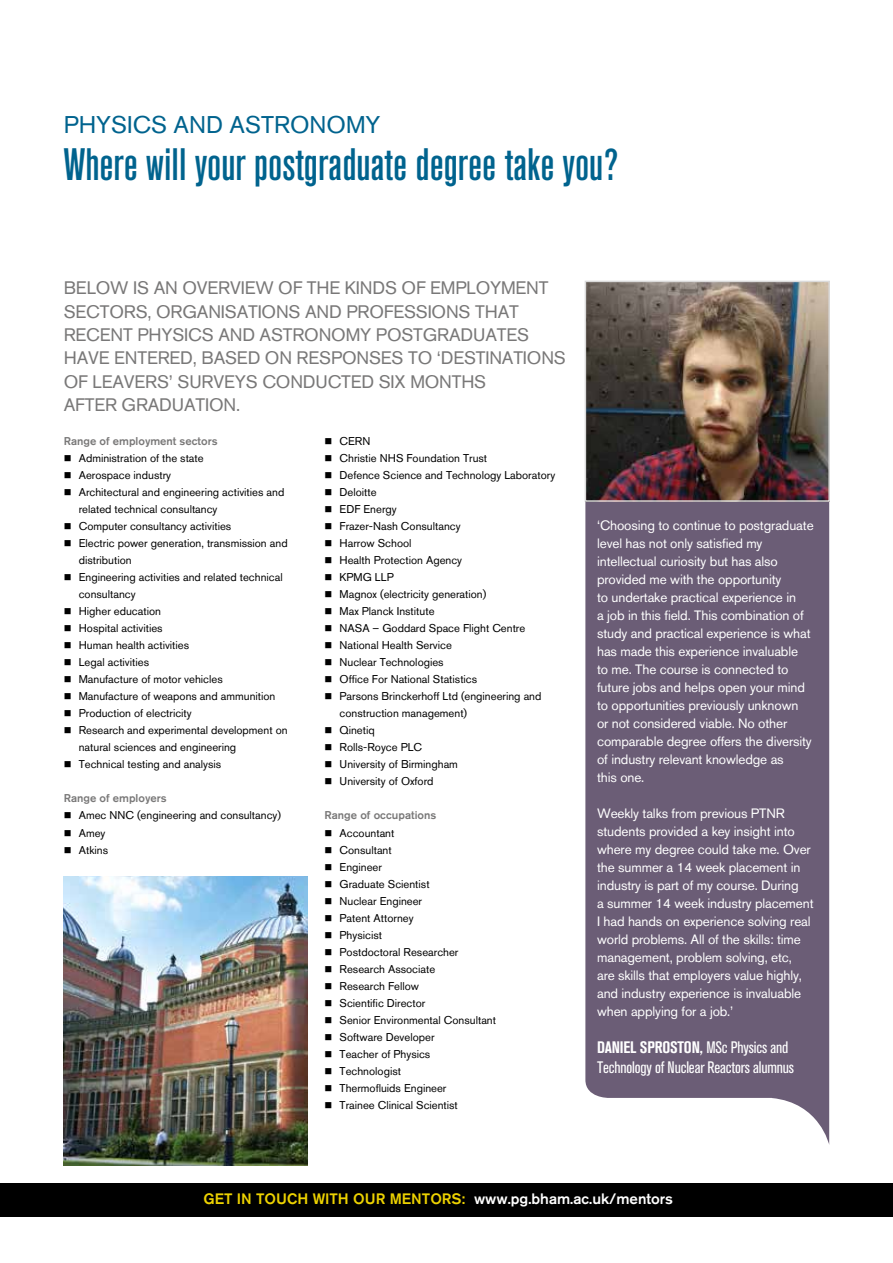
<style>
.page{position:relative;width:893px;height:1263px;background:#fff}
.page>*{position:absolute;margin:0;border:0;box-sizing:border-box;transform-origin:0 0}
.t1{font:500 condensed 45px "Akzidenz Grotesk BQ";color:#00638e}
.t2{font:24px "Akzidenz Grotesk BQ";color:#00638e}
.t3{font:18px/23.2px "Akzidenz Grotesk BQ";letter-spacing:-.01em;color:#797878}
.t4{font:condensed 16.5px/19.5px "Akzidenz Grotesk BQ";letter-spacing:-.01em;color:#fff}
.t5{font:500 15px "Akzidenz Grotesk BQ";color:#edd200}
.t6{font:13.5px/18px "Akzidenz Grotesk BQ";letter-spacing:-.01em;color:#fff}
.t7{font:11.25px/17px "Akzidenz Grotesk BQ";color:#000}
.t8{font:500 11.25px "Akzidenz Grotesk BQ";color:#797878}
.s1{font-weight:700}
.s2{color:#fff}
</style>
<div class="page">
<img style="left:64px;top:876px;width:244px;height:289px">
<div style="left:0;top:1183px;width:893px;height:33px;background:#000"></div>
<svg style="left:585px;top:502px;width:244px;height:642px;background:#75687f"></svg>
<img style="left:588px;top:284px;width:239px;height:215px">
<div style="left:585px;top:281px;width:245px;height:221px;border:2px solid #dadada"></div>
<h2 class="t2" style="left:64px;top:111px;width:318px">PHYSICS AND ASTRONOMY</h2>
<h1 class="t1" style="left:64px;top:139px;width:556px">Where will your postgraduate degree take you?</h1>
<p class="t3" style="left:64px;top:276px;width:504px">BELOW IS AN OVERVIEW OF THE KINDS OF EMPLOYMENT SECTORS, ORGANISATIONS AND PROFESSIONS THAT RECENT PHYSICS AND ASTRONOMY POSTGRADUATES HAVE ENTERED, BASED ON RESPONSES TO ‘DESTINATIONS OF LEAVERS’ SURVEYS CONDUCTED SIX MONTHS<br>AFTER GRADUATION.</p>
<p class="t8" style="left:64px;top:434px;width:155px">Range of employment sectors</p>
<p class="t7" style="left:64px;top:450px;width:141px">■ Administration of the state</p>
<p class="t7" style="left:64px;top:467px;width:109px">■ Aerospace industry</p>
<p class="t7" style="left:79px;top:484px;width:207px;text-indent:-15px">■ Architectural and engineering activities and related technical consultancy</p>
<p class="t7" style="left:64px;top:518px;width:169px">■ Computer consultancy activities</p>
<p class="t7" style="left:79px;top:535px;width:210px;text-indent:-15px">■ Electric power generation, transmission and distribution</p>
<p class="t7" style="left:79px;top:569px;width:205px;text-indent:-15px">■ Engineering activities and related technical consultancy</p>
<p class="t7" style="left:64px;top:603px;width:99px">■ Higher education</p>
<p class="t7" style="left:64px;top:620px;width:100px">■ Hospital activities</p>
<p class="t7" style="left:64px;top:637px;width:127px">■ Human health activities</p>
<p class="t7" style="left:64px;top:654px;width:87px">■ Legal activities</p>
<p class="t7" style="left:64px;top:671px;width:160px">■ Manufacture of motor vehicles</p>
<p class="t7" style="left:64px;top:688px;width:213px">■ Manufacture of weapons and ammunition</p>
<p class="t7" style="left:64px;top:705px;width:129px">■ Production of electricity</p>
<p class="t7" style="left:79px;top:722px;width:210px;text-indent:-15px">■ Research and experimental development on natural sciences and engineering</p>
<p class="t7" style="left:64px;top:756px;width:159px">■ Technical testing and analysis</p>
<p class="t8" style="left:64px;top:792px;width:104px">Range of employers</p>
<p class="t7" style="left:64px;top:807px;width:219px">■ Amec NNC (engineering and consultancy)</p>
<p class="t7" style="left:64px;top:824px;width:43px">■ Amey</p>
<p class="t7" style="left:64px;top:841px;width:46px">■ Atkins</p>
<p class="t7" style="left:325px;top:433px;width:47px">■ CERN</p>
<p class="t7" style="left:325px;top:450px;width:164px">■ Christie NHS Foundation Trust</p>
<p class="t7" style="left:325px;top:467px;width:232px">■ Defence Science and Technology Laboratory</p>
<p class="t7" style="left:325px;top:484px;width:54px">■ Deloitte</p>
<p class="t7" style="left:325px;top:501px;width:74px">■ EDF Energy</p>
<p class="t7" style="left:325px;top:518px;width:138px">■ Frazer-Nash Consultancy</p>
<p class="t7" style="left:325px;top:535px;width:88px">■ Harrow School</p>
<p class="t7" style="left:325px;top:552px;width:139px">■ Health Protection Agency</p>
<p class="t7" style="left:325px;top:569px;width:71px">■ KPMG LLP</p>
<p class="t7" style="left:325px;top:586px;width:163px">■ Magnox (electricity generation)</p>
<p class="t7" style="left:325px;top:603px;width:111px">■ Max Planck Institute</p>
<p class="t7" style="left:325px;top:620px;width:202px">■ NASA – Goddard Space Flight Centre</p>
<p class="t7" style="left:325px;top:637px;width:129px">■ National Health Service</p>
<p class="t7" style="left:325px;top:654px;width:121px">■ Nuclear Technologies</p>
<p class="t7" style="left:325px;top:671px;width:154px">■ Office For National Statistics</p>
<p class="t7" style="left:340px;top:688px;width:203px;text-indent:-15px">■ Parsons Brinckerhoff Ltd (engineering and construction management)</p>
<p class="t7" style="left:325px;top:722px;width:52px">■ Qinetiq</p>
<p class="t7" style="left:325px;top:739px;width:99px">■ Rolls-Royce PLC</p>
<p class="t7" style="left:325px;top:756px;width:135px">■ University of Birmingham</p>
<p class="t7" style="left:325px;top:773px;width:110px">■ University of Oxford</p>
<p class="t8" style="left:325px;top:809px;width:113px">Range of occupations</p>
<p class="t7" style="left:325px;top:824px;width:71px">■ Accountant</p>
<p class="t7" style="left:325px;top:841px;width:69px">■ Consultant</p>
<p class="t7" style="left:325px;top:858px;width:59px">■ Engineer</p>
<p class="t7" style="left:325px;top:875px;width:107px">■ Graduate Scientist</p>
<p class="t7" style="left:325px;top:892px;width:99px">■ Nuclear Engineer</p>
<p class="t7" style="left:325px;top:909px;width:91px">■ Patent Attorney</p>
<p class="t7" style="left:325px;top:926px;width:59px">■ Physicist</p>
<p class="t7" style="left:325px;top:943px;width:135px">■ Postdoctoral Researcher</p>
<p class="t7" style="left:325px;top:960px;width:112px">■ Research Associate</p>
<p class="t7" style="left:325px;top:977px;width:96px">■ Research Fellow</p>
<p class="t7" style="left:325px;top:994px;width:102px">■ Scientific Director</p>
<p class="t7" style="left:325px;top:1011px;width:173px">■ Senior Environmental Consultant</p>
<p class="t7" style="left:325px;top:1028px;width:111px">■ Software Developer</p>
<p class="t7" style="left:325px;top:1045px;width:107px">■ Teacher of Physics</p>
<p class="t7" style="left:325px;top:1062px;width:78px">■ Technologist</p>
<p class="t7" style="left:325px;top:1079px;width:123px">■ Thermofluids Engineer</p>
<p class="t7" style="left:325px;top:1096px;width:135px">■ Trainee Clinical Scientist</p>
<p class="t6" style="left:597px;top:516px;width:218px">‘Choosing to continue to postgraduate level has not only satisfied my intellectual curiosity but has also provided me with the opportunity<br>to undertake practical experience in<br>a job in this field. This combination of study and practical experience is what has made this experience invaluable<br>to me. The course is connected to future jobs and helps open your mind to opportunities previously unknown<br>or not considered viable. No other comparable degree offers the diversity of industry relevant knowledge as<br>this one.</p>
<p class="t6" style="left:597px;top:804px;width:218px">Weekly talks from previous PTNR students provided a key insight into where my degree could take me. Over the summer a 14 week placement in industry is part of my course. During<br>a summer 14 week industry placement I had hands on experience solving real world problems. All of the skills: time management, problem solving, etc,<br>are skills that employers value highly, and industry experience is invaluable when applying for a job.’</p>
<h3 class="t4" style="left:597px;top:1038px;width:198px"><span class="s1">DANIEL SPROSTON,</span> MSc Physics and<br>Technology of Nuclear Reactors alumnus</h3>
<h3 class="t5" style="left:203px;top:1189px;width:471px">GET IN TOUCH WITH OUR MENTORS: <span class="s2">www.pg.bham.ac.uk/mentors</span></h3>
</div>
